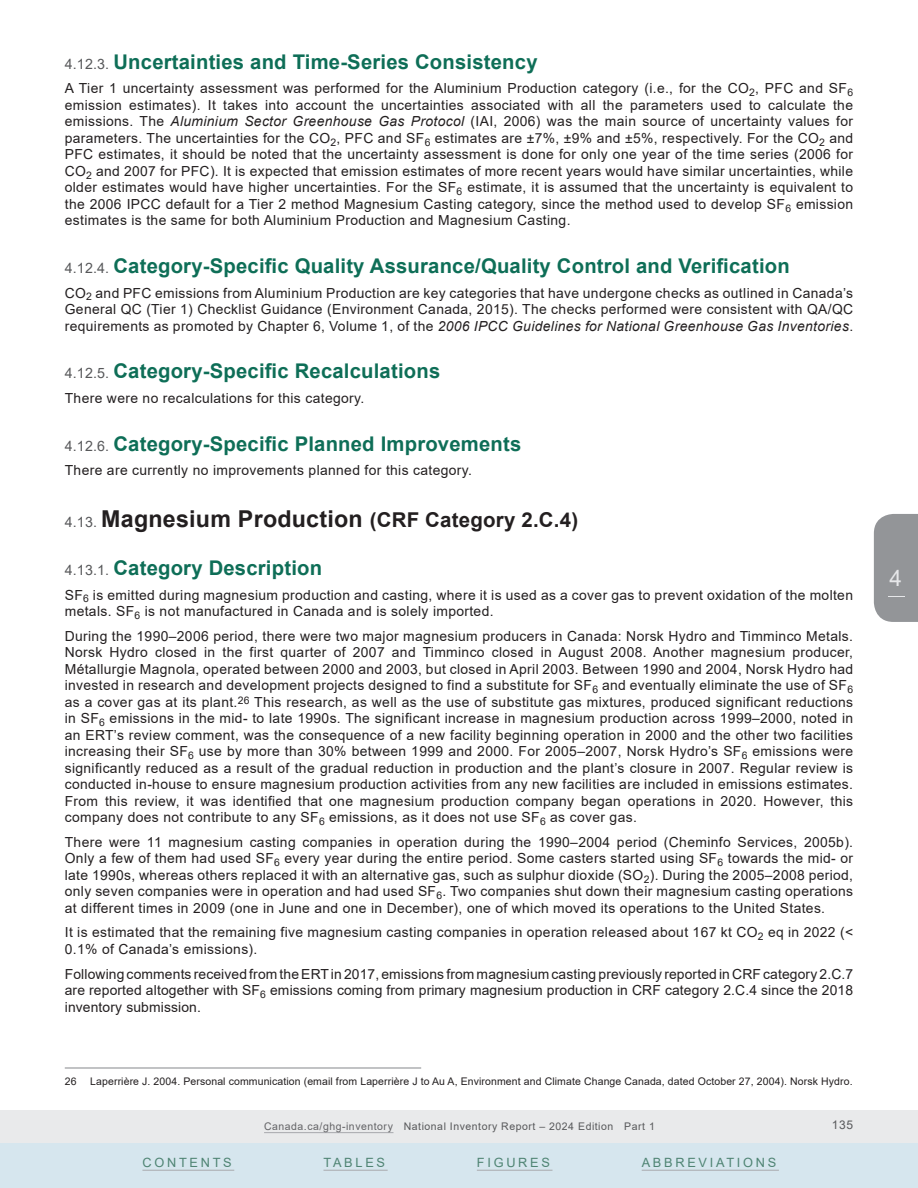
<style>
.page{position:relative;width:918px;height:1188px;background:#fff}
.page>*{position:absolute;margin:0;border:0;box-sizing:border-box;transform-origin:0 0}
.t1{font:700 23.25px "Arial";letter-spacing:.01em;color:#231f20}
.t2{font:22.5px "Arial";color:#e6e7e9}
.t3{font:700 20.25px "Arial";letter-spacing:.01em;color:#0e6e57}
.Body_Text{font:13.8px/16.5px "Arial";letter-spacing:.025em;color:#231f20;text-align:justify}
.t4{font:12.75px "Arial";letter-spacing:.215em;color:#4f8473}
.t5{font:12px "Arial";color:#57585a}
.Footnote_Reference{font:10.5px "Arial";letter-spacing:.01em;color:#231f20}
.t6{font:10.5px "Arial";letter-spacing:.05em;color:#57585a}
.s1{font-weight:400;font-size:14.25px;color:#57585a}
.s2{font-style:italic}
.s3{font-size:20.4px}
.s4{color:#636366}
</style>
<div class="page">
<div style="left:0;top:1110px;width:918px;height:78px;background:#e9eaeb"></div>
<div style="left:0;top:1143px;width:918px;height:45px;background:#d6e6ee"></div>
<hr style="left:142px;top:1170px;width:92px;height:1px;background:#a8a9ad">
<hr style="left:323px;top:1170px;width:65px;height:1px;background:#a8a9ad">
<hr style="left:477px;top:1170px;width:76px;height:1px;background:#a8a9ad">
<hr style="left:642px;top:1170px;width:137px;height:1px;background:#a8a9ad">
<hr style="left:264px;top:1132px;width:129px;height:1px;background:#a8a9ad">
<div style="left:874px;top:514px;width:44px;height:108px;background:#939598"></div>
<hr style="left:65px;top:1067px;width:356px;height:2px;background:#939598">
<p class="t3" style="left:65px;top:47px;width:474px"><span class="s1">4.12.3.</span> Uncertainties and Time-Series Consistency</p>
<p class="Body_Text" style="left:65px;top:80px;width:790px">A Tier 1 uncertainty assessment was performed for the Aluminium Production category (i.e., for the CO<sub>2</sub>, PFC and SF<sub>6 </sub>emission estimates). It takes into account the uncertainties associated with all the parameters used to calculate the emissions. The <span class="s2">Aluminium Sector Greenhouse Gas Protocol</span> (IAI, 2006) was the main source of uncertainty values for parameters. The uncertainties for the CO<sub>2</sub>, PFC and SF<sub>6</sub> estimates are ±7%, ±9% and ±5%, respectively. For the CO<sub>2</sub> and PFC estimates, it should be noted that the uncertainty assessment is done for only one year of the time series (2006 for CO<sub>2</sub> and 2007 for PFC). It is expected that emission estimates of more recent years would have similar uncertainties, while older estimates would have higher uncertainties. For the SF<sub>6</sub> estimate, it is assumed that the uncertainty is equivalent to the 2006 IPCC default for a Tier 2 method Magnesium Casting category, since the method used to develop SF<sub>6</sub> emission estimates is the same for both Aluminium Production and Magnesium Casting.</p>
<p class="t3" style="left:65px;top:252px;width:727px"><span class="s1">4.12.4.</span> Category-Specific Quality Assurance/Quality Control and Verification</p>
<p class="Body_Text" style="left:65px;top:285px;width:790px">CO<sub>2</sub> and PFC emissions from Aluminium Production are key categories that have undergone checks as outlined in Canada’s General QC (Tier 1) Checklist Guidance (Environment Canada, 2015). The checks performed were consistent with QA/QC requirements as promoted by Chapter 6, Volume 1, of the <span class="s2">2006 IPCC Guidelines for National Greenhouse Gas Inventories</span>.</p>
<p class="t3" style="left:65px;top:357px;width:377px"><span class="s1">4.12.5.</span> Category-Specific Recalculations</p>
<p class="Body_Text" style="left:65px;top:390px;width:301px">There were no recalculations for this category.</p>
<p class="t3" style="left:65px;top:429px;width:458px"><span class="s1">4.12.6.</span> Category-Specific Planned Improvements</p>
<p class="Body_Text" style="left:65px;top:462px;width:409px">There are currently no improvements planned for this category.</p>
<p class="t1" style="left:65px;top:503px;width:515px"><span class="s1">4.13.</span> Magnesium Production <span class="s3">(CRF Category 2.C.4)</span></p>
<p class="t3" style="left:65px;top:554px;width:259px"><span class="s1">4.13.1.</span> Category Description</p>
<p class="Body_Text" style="left:65px;top:586px;width:790px">SF<sub>6</sub> is emitted during magnesium production and casting, where it is used as a cover gas to prevent oxidation of the molten metals. SF<sub>6</sub> is not manufactured in Canada and is solely imported.</p>
<p class="Body_Text" style="left:65px;top:628px;width:790px">During the 1990–2006 period, there were two major magnesium producers in Canada: Norsk Hydro and Timminco Metals.<br>Norsk Hydro closed in the first quarter of 2007 and Timminco closed in August 2008. Another magnesium producer, Métallurgie Magnola, operated between 2000 and 2003, but closed in April 2003. Between 1990 and 2004, Norsk Hydro had invested in research and development projects designed to find a substitute for SF<sub>6</sub> and eventually eliminate the use of SF<sub>6 </sub>as a cover gas at its plant.<sup>26</sup> This research, as well as the use of substitute gas mixtures, produced significant reductions in SF<sub>6</sub> emissions in the mid- to late 1990s. The significant increase in magnesium production across 1999–2000, noted in an ERT’s review comment, was the consequence of a new facility beginning operation in 2000 and the other two facilities increasing their SF<sub>6</sub> use by more than 30% between 1999 and 2000. For 2005–2007, Norsk Hydro’s SF<sub>6</sub> emissions were significantly reduced as a result of the gradual reduction in production and the plant’s closure in 2007. Regular review is conducted in-house to ensure magnesium production activities from any new facilities are included in emissions estimates.<br>From this review, it was identified that one magnesium production company began operations in 2020. However, this company does not contribute to any SF<sub>6</sub> emissions, as it does not use SF<sub>6</sub> as cover gas.</p>
<p class="Body_Text" style="left:65px;top:834px;width:790px">There were 11 magnesium casting companies in operation during the 1990–2004 period (Cheminfo Services, 2005b).<br>Only a few of them had used SF<sub>6</sub> every year during the entire period. Some casters started using SF<sub>6</sub> towards the mid- or late 1990s, whereas others replaced it with an alternative gas, such as sulphur dioxide (SO<sub>2</sub>). During the 2005–2008 period, only seven companies were in operation and had used SF<sub>6</sub>. Two companies shut down their magnesium casting operations at different times in 2009 (one in June and one in December), one of which moved its operations to the United States.</p>
<p class="Body_Text" style="left:65px;top:924px;width:790px">It is estimated that the remaining five magnesium casting companies in operation released about 167 kt CO<sub>2</sub> eq in 2022 (&lt;<br>0.1% of Canada’s emissions).</p>
<p class="Body_Text" style="left:65px;top:965px;width:790px">Following comments received from the ERT in 2017, emissions from magnesium casting previously reported in CRF category 2.C.7 are reported altogether with SF<sub>6</sub> emissions coming from primary magnesium production in CRF category 2.C.4 since the 2018 inventory submission.</p>
<p class="Footnote_Reference" style="left:65px;top:1074px;width:13px">26</p>
<p class="Footnote_Reference" style="left:90px;top:1074px;width:764px">Laperrière J. 2004. Personal communication (email from Laperrière J to Au A, Environment and Climate Change Canada, dated October 27, 2004). Norsk Hydro.</p>
<p class="t6" style="left:264px;top:1119px;width:392px"><span class="s4">Canada.ca/ghg-inventory</span> National Inventory Report – 2024 Edition Part 1</p>
<p class="t5" style="left:832px;top:1117px;width:23px">135</p>
<p class="t4" style="left:142px;top:1154px;width:91px">CONTENTS</p>
<p class="t4" style="left:323px;top:1154px;width:63px">TABLES</p>
<p class="t4" style="left:477px;top:1154px;width:75px">FIGURES</p>
<p class="t4" style="left:642px;top:1154px;width:136px">ABBREVIATIONS</p>
<h2 class="t2" style="left:889px;top:563px;width:14px">4</h2>
</div>
